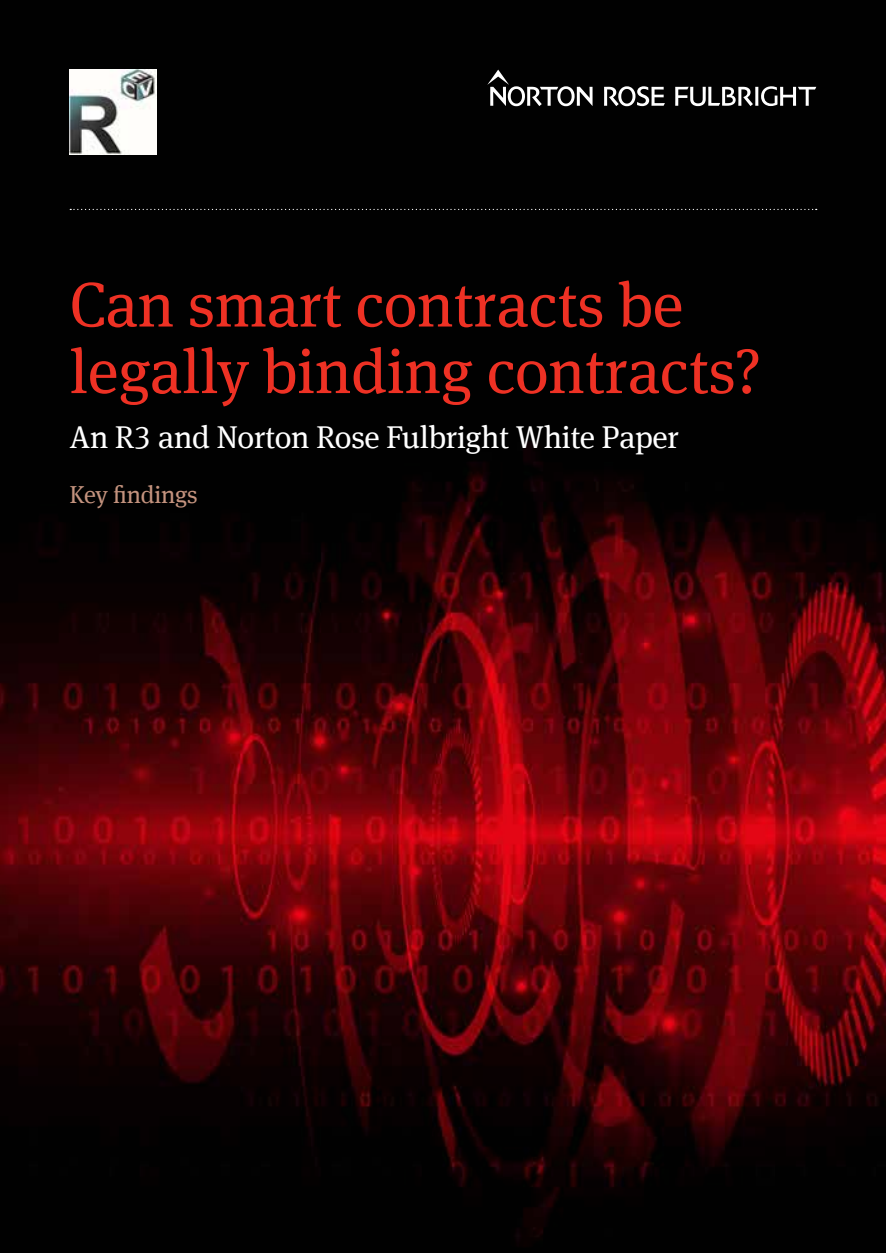
<style>
.page{position:relative;width:886px;height:1253px;background:#fff}
.page>*{position:absolute;margin:0;border:0;box-sizing:border-box;transform-origin:0 0}
.t1{font:63px/66.5px "Meta Serif Offc Pro";letter-spacing:-.005em;color:#ee3124}
.t2{font:31.5px "Meta Serif Offc Pro";letter-spacing:-.01em;color:#fff}
.t3{font:24.5px "Meta Serif Offc Pro";letter-spacing:-.01em;color:#c4937e}
</style>
<div class="page">
<img style="left:0;top:0;width:885px;height:1253px">
<svg style="left:487px;top:70px;width:105px;height:36px"></svg>
<svg style="left:604px;top:86px;width:61px;height:20px"></svg>
<svg style="left:675px;top:86px;width:141px;height:20px"></svg>
<svg style="left:70px;top:209px;width:746px;height:1px"></svg>
<img style="left:70px;top:70px;width:86px;height:84px">
<p class="t1" style="left:70px;top:268px;width:693px">Can smart contracts be legally binding contracts?</p>
<p class="t2" style="left:70px;top:414px;width:611px">An R3 and Norton Rose Fulbright White Paper</p>
<p class="t3" style="left:70px;top:476px;width:130px">Key findings</p>
</div>
